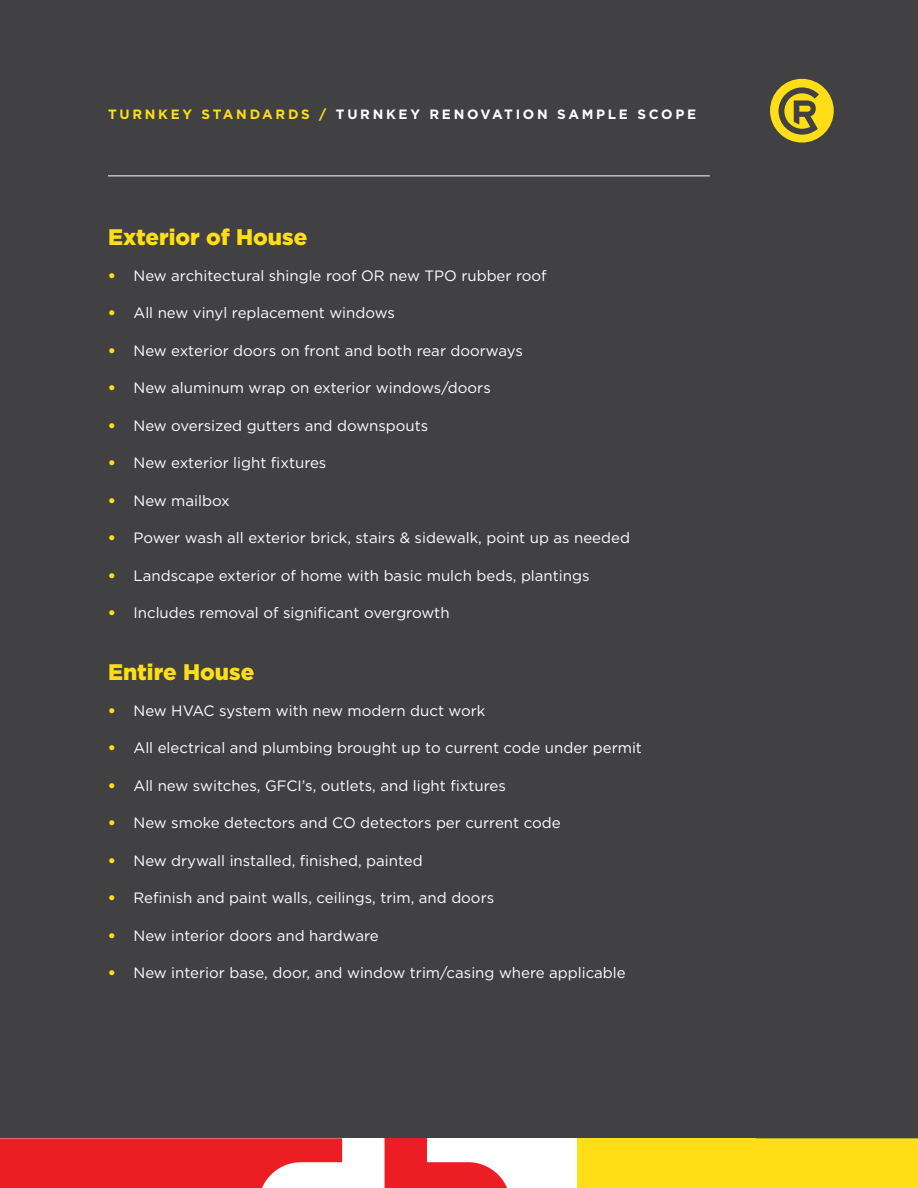
<style>
.page{position:relative;width:918px;height:1188px;background:#414042}
.page>*{position:absolute;margin:0;border:0;box-sizing:border-box;transform-origin:0 0}
.t1{font:900 22.5px "Gotham";color:#ffde17}
.t2{font:15px "Gotham";color:#fff}
.t3{font:700 13.5px "Gotham";letter-spacing:.2em;color:#fff}
.s1{color:#ffde17}
.s2{font-weight:900;color:#ffde17}
</style>
<div class="page">
<hr style="left:108px;top:176px;width:602px;height:1px;background:#fff">
<div style="left:770px;top:79px;width:64px;height:64px;background:#ffde17;border-radius:50%"></div>
<svg style="left:779px;top:87px;width:40px;height:48px"></svg>
<div style="left:587px;top:1138px;width:331px;height:50px;background:#ffde17"></div>
<svg style="left:0;top:1138px;width:577px;height:50px;background:#f3696d"></svg>
<div style="left:577px;top:1138px;width:179px;height:50px;background:#ffde17"></div>
<p class="t3" style="left:108px;top:105px;width:590px"><span class="s1">TURNKEY STANDARDS /</span> TURNKEY RENOVATION SAMPLE SCOPE</p>
<h1 class="t1" style="left:108px;top:221px;width:201px">Exterior of House</h1>
<p class="t2" style="left:108px;top:266px;width:440px"><span class="s2">•</span> New architectural shingle roof OR new TPO rubber roof</p>
<p class="t2" style="left:108px;top:303px;width:288px"><span class="s2">•</span> All new vinyl replacement windows</p>
<p class="t2" style="left:108px;top:341px;width:417px"><span class="s2">•</span> New exterior doors on front and both rear doorways</p>
<p class="t2" style="left:108px;top:378px;width:384px"><span class="s2">•</span> New aluminum wrap on exterior windows/doors</p>
<p class="t2" style="left:108px;top:416px;width:322px"><span class="s2">•</span> New oversized gutters and downspouts</p>
<p class="t2" style="left:108px;top:453px;width:220px"><span class="s2">•</span> New exterior light fixtures</p>
<p class="t2" style="left:108px;top:491px;width:123px"><span class="s2">•</span> New mailbox</p>
<p class="t2" style="left:108px;top:528px;width:524px"><span class="s2">•</span> Power wash all exterior brick, stairs &amp; sidewalk, point up as needed</p>
<p class="t2" style="left:108px;top:566px;width:483px"><span class="s2">•</span> Landscape exterior of home with basic mulch beds, plantings</p>
<p class="t2" style="left:108px;top:603px;width:343px"><span class="s2">•</span> Includes removal of significant overgrowth</p>
<h1 class="t1" style="left:108px;top:656px;width:148px">Entire House</h1>
<p class="t2" style="left:108px;top:701px;width:379px"><span class="s2">•</span> New HVAC system with new modern duct work</p>
<p class="t2" style="left:108px;top:738px;width:536px"><span class="s2">•</span> All electrical and plumbing brought up to current code under permit</p>
<p class="t2" style="left:108px;top:776px;width:399px"><span class="s2">•</span> All new switches, GFCI’s, outlets, and light fixtures</p>
<p class="t2" style="left:108px;top:813px;width:454px"><span class="s2">•</span> New smoke detectors and CO detectors per current code</p>
<p class="t2" style="left:108px;top:851px;width:316px"><span class="s2">•</span> New drywall installed, finished, painted</p>
<p class="t2" style="left:108px;top:888px;width:388px"><span class="s2">•</span> Refinish and paint walls, ceilings, trim, and doors</p>
<p class="t2" style="left:108px;top:926px;width:272px"><span class="s2">•</span> New interior doors and hardware</p>
<p class="t2" style="left:108px;top:963px;width:519px"><span class="s2">•</span> New interior base, door, and window trim/casing where applicable</p>
</div>
